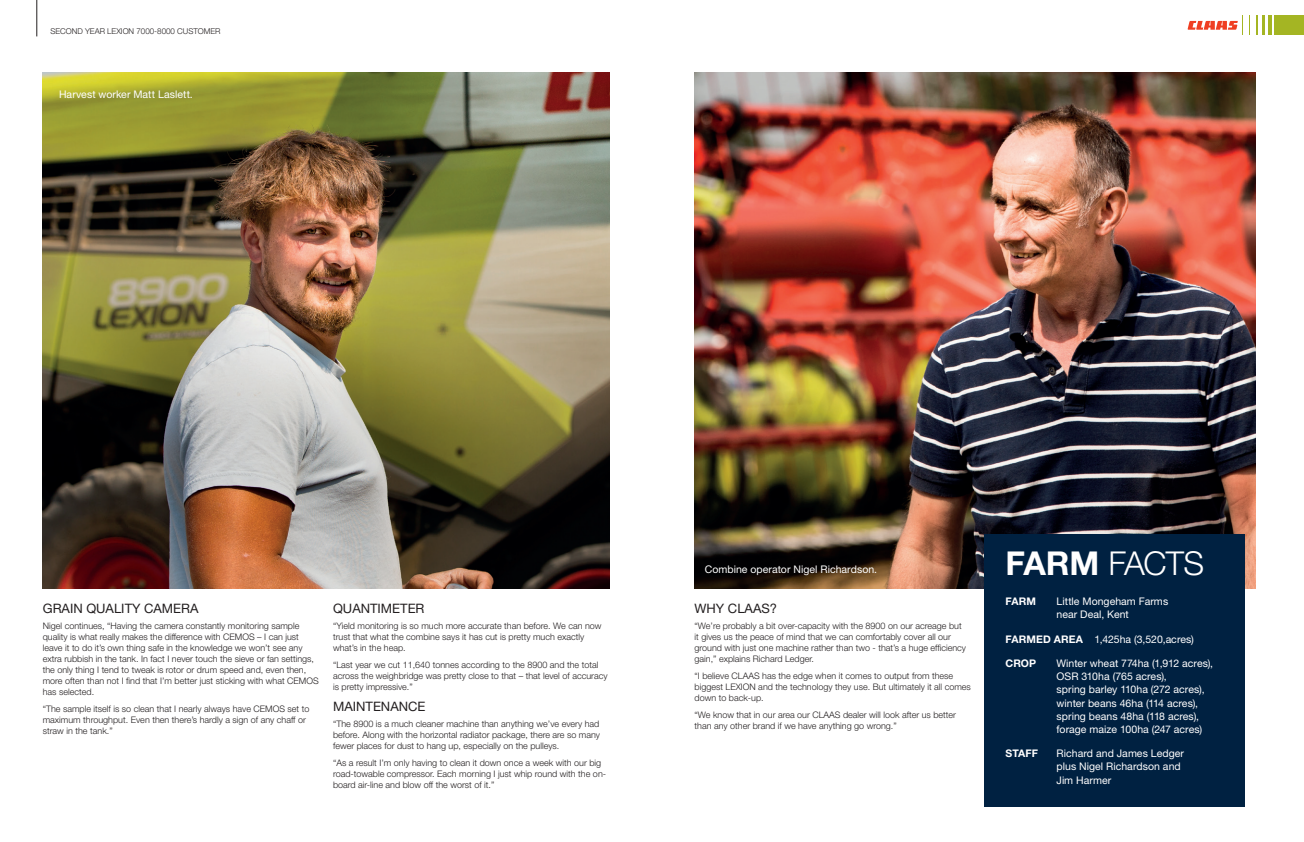
<style>
.page{position:relative;width:1304px;height:842px;background:#fff}
.page>*{position:absolute;margin:0;border:0;box-sizing:border-box;transform-origin:0 0}
.t1{font:300 32.9px "Helvetica Neue LT Std";letter-spacing:-.035em;color:#fff}
.t2{font:13px "Helvetica Neue LT Std";color:#231f20}
.t3{font:10.5px/13.1px "Helvetica Neue LT Std";letter-spacing:.005em;color:#fff}
.t4{font:700 10.5px "Helvetica Neue LT Std";letter-spacing:.005em;color:#fff}
.t5{font:300 9px/11px "Helvetica Neue LT Std";color:#231f20}
.t6{font:300 8px "Helvetica Neue LT Std";color:#231f20}
.s1{font-weight:700}
</style>
<div class="page">
<img style="left:43px;top:72px;width:566px;height:517px">
<img style="left:694px;top:72px;width:562px;height:517px">
<div style="left:984px;top:534px;width:261px;height:272px;background:#002141"></div>
<hr style="left:36px;top:0;width:1px;height:36px;background:#231f20">
<div style="left:1280px;top:16px;width:24px;height:19px;background:#a4b523"></div>
<div style="left:1274px;top:16px;width:6px;height:19px;background:#a4b523"></div>
<hr style="left:1268px;top:16px;width:4px;height:19px;background:#a4b523">
<hr style="left:1262px;top:16px;width:3px;height:19px;background:#a4b523">
<svg style="left:1256px;top:16px;width:1px;height:19px"></svg>
<svg style="left:1188px;top:16px;width:62px;height:19px"></svg>
<p class="t6" style="left:50px;top:27px;width:172px">SECOND YEAR LEXION 7000-8000 CUSTOMER</p>
<p class="t3" style="left:59px;top:88px;width:135px">Harvest worker Matt Laslett.</p>
<h2 class="t2" style="left:43px;top:600px;width:157px">GRAIN QUALITY CAMERA</h2>
<p class="t5" style="left:43px;top:620px;width:277px">Nigel continues, “Having the camera constantly monitoring sample quality is what really makes the difference with CEMOS – I can just leave it to do it’s own thing safe in the knowledge we won’t see any extra rubbish in the tank. In fact I never touch the sieve or fan settings, the only thing I tend to tweak is rotor or drum speed and, even then, more often than not I find that I’m better just sticking with what CEMOS has selected.</p>
<p class="t5" style="left:43px;top:703px;width:268px">“The sample itself is so clean that I nearly always have CEMOS set to maximum throughput. Even then there’s hardly a sign of any chaff or straw in the tank.”</p>
<h2 class="t2" style="left:333px;top:600px;width:93px">QUANTIMETER</h2>
<p class="t5" style="left:333px;top:620px;width:270px">“Yield monitoring is so much more accurate than before. We can now trust that what the combine says it has cut is pretty much exactly what’s in the heap.</p>
<p class="t5" style="left:333px;top:659px;width:276px">“Last year we cut 11,640 tonnes according to the 8900 and the total across the weighbridge was pretty close to that – that level of accuracy is pretty impressive.”</p>
<h2 class="t2" style="left:333px;top:698px;width:94px">MAINTENANCE</h2>
<p class="t5" style="left:333px;top:718px;width:268px;text-align:justify">“The 8900 is a much cleaner machine than anything we’ve every had before. Along with the horizontal radiator package, there are so many fewer places for dust to hang up, especially on the pulleys.</p>
<p class="t5" style="left:333px;top:757px;width:275px">“As a result I’m only having to clean it down once a week with our big road-towable compressor. Each morning I just whip round with the on&shy;board air-line and blow off the worst of it.”</p>
<p class="t3" style="left:705px;top:563px;width:174px">Combine operator Nigel Richardson.</p>
<h2 class="t2" style="left:694px;top:600px;width:84px">WHY CLAAS?</h2>
<p class="t5" style="left:694px;top:620px;width:273px">“We’re probably a bit over-capacity with the 8900 on our acreage but it gives us the peace of mind that we can comfortably cover all our ground with just one machine rather than two - that’s a huge efficiency gain,” explains Richard Ledger.</p>
<p class="t5" style="left:694px;top:670px;width:278px">“I believe CLAAS has the edge when it comes to output from these biggest LEXION and the technology they use. But ultimately it all comes down to back-up.</p>
<p class="t5" style="left:694px;top:709px;width:263px">“We know that in our area our CLAAS dealer will look after us better than any other brand if we have anything go wrong.”</p>
<h1 class="t1" style="left:1006px;top:543px;width:200px"><span class="s1">FARM</span> FACTS</h1>
<p class="t4" style="left:1006px;top:595px;width:32px">FARM</p>
<p class="t3" style="left:1057px;top:595px;width:113px">Little Mongeham Farms near Deal, Kent</p>
<p class="t3" style="left:1006px;top:632px;width:190px"><span class="s1">FARMED AREA</span> 1,425ha (3,520,acres)</p>
<p class="t4" style="left:1006px;top:657px;width:32px">CROP</p>
<p class="t3" style="left:1057px;top:657px;width:158px">Winter wheat 774ha (1,912 acres),<br>OSR 310ha (765 acres),<br>spring barley 110ha (272 acres), winter beans 46ha (114 acres), spring beans 48ha (118 acres), forage maize 100ha (247 acres)</p>
<p class="t4" style="left:1006px;top:747px;width:34px">STAFF</p>
<p class="t3" style="left:1057px;top:747px;width:129px">Richard and James Ledger plus Nigel Richardson and<br>Jim Harmer</p>
</div>
